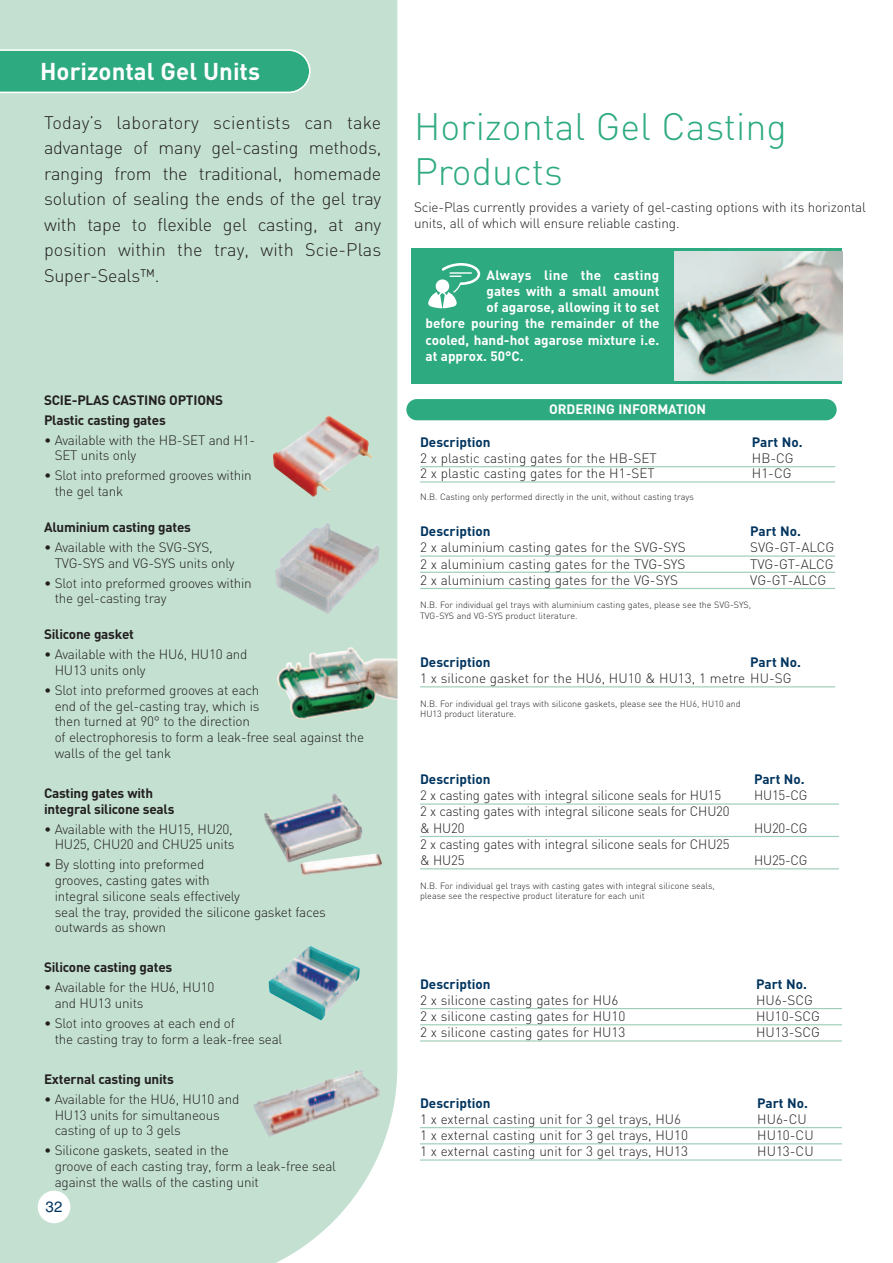
<style>
.page{position:relative;width:893px;height:1263px;background:#fff}
.page>*{position:absolute;margin:0;border:0;box-sizing:border-box;transform-origin:0 0}
.t1{font:300 37.65px/45.3px "DIN";color:#2eaa81}
.t2{font:700 24px "DIN";color:#fff}
.t3{font:300 18px/25.5px "DIN";letter-spacing:.005em;color:#231f20;text-align:justify}
.t4{font:15px "Helvetica";color:#00345e}
.t5{font:300 13.5px/15.8px "DIN";letter-spacing:-.015em;color:#231f20}
.t6{font:700 13.5px/20px "DIN";letter-spacing:-.015em;color:#231f20}
.t7{font:700 13.5px "DIN";color:#fff}
.t8{font:700 13.5px "DIN";color:#00345e}
.t9{font:700 13.5px "DIN";letter-spacing:.02em;color:#fff}
.t10{font:300 9px/10.8px "DIN";color:#231f20}
</style>
<div class="page">
<div style="left:0;top:0;width:397px;height:1263px;background:#c3e0d1"></div>
<div style="left:38px;top:1191px;width:32px;height:32px;background:#fff;border-radius:50%"></div>
<svg style="left:0;top:49px;width:310px;height:44px"></svg>
<hr style="left:420px;top:555px;width:415px;height:2px;background:#9fcfb8">
<hr style="left:420px;top:572px;width:415px;height:1px;background:#9fcfb8">
<hr style="left:420px;top:588px;width:415px;height:1px;background:#9fcfb8">
<hr style="left:420px;top:686px;width:415px;height:1px;background:#9fcfb8">
<hr style="left:420px;top:803px;width:418px;height:2px;background:#9fcfb8">
<hr style="left:420px;top:836px;width:418px;height:1px;background:#9fcfb8">
<hr style="left:420px;top:868px;width:418px;height:1px;background:#9fcfb8">
<hr style="left:420px;top:1127px;width:422px;height:1px;background:#9fcfb8">
<hr style="left:420px;top:1143px;width:422px;height:1px;background:#9fcfb8">
<hr style="left:420px;top:1159px;width:422px;height:2px;background:#9fcfb8">
<hr style="left:420px;top:1008px;width:422px;height:1px;background:#9fcfb8">
<hr style="left:420px;top:1024px;width:422px;height:1px;background:#9fcfb8">
<hr style="left:420px;top:1040px;width:422px;height:2px;background:#9fcfb8">
<div style="left:406px;top:399px;width:430px;height:21px;background:#2eaa81;border-radius:11px"></div>
<hr style="left:420px;top:466px;width:415px;height:1px;background:#9fcfb8">
<hr style="left:420px;top:481px;width:415px;height:2px;background:#9fcfb8">
<img style="left:273px;top:415px;width:99px;height:82px">
<img style="left:275px;top:523px;width:60px;height:48px">
<img style="left:277px;top:647px;width:120px;height:72px">
<img style="left:264px;top:793px;width:118px;height:82px">
<img style="left:268px;top:946px;width:92px;height:74px">
<img style="left:325px;top:1070px;width:55px;height:46px">
<div style="left:411px;top:248px;width:431px;height:136px;background:#2eaa81"></div>
<svg style="left:428px;top:263px;width:52px;height:45px"></svg>
<img style="left:674px;top:251px;width:168px;height:130px">
<h2 class="t2" style="left:40px;top:63px;width:221px">Horizontal Gel Units</h2>
<p class="t3" style="left:44px;top:112px;width:339px">Today’s laboratory scientists can take advantage of many gel-casting methods, ranging from the traditional, homemade solution of sealing the ends of the gel tray with tape to flexible gel casting, at any position within the tray, with Scie-Plas Super-Seals™.</p>
<p class="t6" style="left:44px;top:391px;width:181px">SCIE-PLAS CASTING OPTIONS<br>Plastic casting gates</p>
<p class="t5" style="left:55px;top:434px;width:202px;text-indent:-11px">• Available with the HB-SET and H1-<br>SET units only</p>
<p class="t5" style="left:55px;top:469px;width:199px;text-indent:-11px">• Slot into preformed grooves within the gel tank</p>
<p class="t6" style="left:44px;top:518px;width:148px">Aluminium casting gates</p>
<p class="t5" style="left:55px;top:541px;width:181px;text-indent:-11px">• Available with the SVG-SYS,<br>TVG-SYS and VG-SYS units only</p>
<p class="t5" style="left:55px;top:577px;width:199px;text-indent:-11px">• Slot into preformed grooves within the gel-casting tray</p>
<p class="t6" style="left:44px;top:626px;width:91px">Silicone gasket</p>
<p class="t5" style="left:55px;top:648px;width:194px;text-indent:-11px">• Available with the HU6, HU10 and<br>HU13 units only</p>
<p class="t5" style="left:55px;top:684px;width:311px;text-indent:-11px">• Slot into preformed grooves at each<br>end of the gel-casting tray, which is<br>then turned at 90° to the direction<br>of electrophoresis to form a leak-free seal against the walls of the gel tank</p>
<p class="t6" style="left:44px;top:787px;width:132px;line-height:15.8px">Casting gates with integral silicone seals</p>
<p class="t5" style="left:44px;top:823px;width:192px;text-align:right">• Available with the HU15, HU20,<br>HU25, CHU20 and CHU25 units</p>
<p class="t5" style="left:55px;top:858px;width:272px;text-indent:-11px">• By slotting into preformed<br>grooves, casting gates with<br>integral silicone seals effectively<br>seal the tray, provided the silicone gasket faces outwards as shown</p>
<p class="t6" style="left:44px;top:959px;width:130px">Silicone casting gates</p>
<p class="t5" style="left:55px;top:981px;width:161px;text-indent:-11px">• Available for the HU6, HU10 and HU13 units</p>
<p class="t5" style="left:55px;top:1017px;width:229px;text-indent:-11px">• Slot into grooves at each end of<br>the casting tray to form a leak-free seal</p>
<p class="t6" style="left:44px;top:1071px;width:131px">External casting units</p>
<p class="t5" style="left:55px;top:1093px;width:186px;text-indent:-11px">• Available for the HU6, HU10 and<br>HU13 units for simultaneous casting of up to 3 gels</p>
<p class="t5" style="left:55px;top:1144px;width:283px;text-indent:-11px">• Silicone gaskets, seated in the<br>groove of each casting tray, form a leak-free seal against the walls of the casting unit</p>
<p class="t4" style="left:46px;top:1201px;width:18px">32</p>
<h1 class="t1" style="left:414px;top:108px;width:374px">Horizontal Gel Casting<br>Products</h1>
<p class="t5" style="left:414px;top:200px;width:453px;line-height:16.2px">Scie-Plas currently provides a variety of gel-casting options with its horizontal units, all of which will ensure reliable casting.</p>
<p class="t9" style="left:486px;top:270px;width:174px">Always line the casting</p>
<p class="t7" style="left:486px;top:286px;width:174px">gates with a small amount</p>
<p class="t7" style="left:486px;top:303px;width:174px">of agarose, allowing it to set</p>
<p class="t7" style="left:425px;top:319px;width:235px">before pouring the remainder of the</p>
<p class="t7" style="left:425px;top:335px;width:235px">cooled, hand-hot agarose mixture i.e.</p>
<p class="t7" style="left:425px;top:351px;width:100px">at approx. 50°C.</p>
<p class="t7" style="left:549px;top:405px;width:159px">ORDERING INFORMATION</p>
<p class="t8" style="left:420px;top:437px;width:72px">Description</p>
<p class="t8" style="left:752px;top:437px;width:52px">Part No.</p>
<p class="t5" style="left:420px;top:452px;width:238px">2 x plastic casting gates for the HB-SET</p>
<p class="t5" style="left:752px;top:452px;width:43px">HB-CG</p>
<p class="t5" style="left:420px;top:467px;width:236px">2 x plastic casting gates for the H1-SET</p>
<p class="t5" style="left:752px;top:467px;width:41px">H1-CG</p>
<p class="t10" style="left:420px;top:493px;width:275px">N.B. Casting only performed directly in the unit, without casting trays</p>
<p class="t8" style="left:420px;top:526px;width:72px">Description</p>
<p class="t8" style="left:750px;top:526px;width:52px">Part No.</p>
<p class="t5" style="left:420px;top:541px;width:267px">2 x aluminium casting gates for the SVG-SYS</p>
<p class="t5" style="left:750px;top:541px;width:85px">SVG-GT-ALCG</p>
<p class="t5" style="left:420px;top:557px;width:267px">2 x aluminium casting gates for the TVG-SYS</p>
<p class="t5" style="left:750px;top:557px;width:85px">TVG-GT-ALCG</p>
<p class="t5" style="left:420px;top:574px;width:259px">2 x aluminium casting gates for the VG-SYS</p>
<p class="t5" style="left:750px;top:574px;width:77px">VG-GT-ALCG</p>
<p class="t10" style="left:420px;top:601px;width:332px">N.B. For individual gel trays with aluminium casting gates, please see the SVG-SYS,<br>TVG-SYS and VG-SYS product literature.</p>
<p class="t8" style="left:420px;top:657px;width:72px">Description</p>
<p class="t8" style="left:750px;top:657px;width:52px">Part No.</p>
<p class="t5" style="left:420px;top:672px;width:373px">1 x silicone gasket for the HU6, HU10 &amp; HU13, 1 metre HU-SG</p>
<p class="t10" style="left:420px;top:699px;width:322px">N.B. For individual gel trays with silicone gaskets, please see the HU6, HU10 and<br>HU13 product literature.</p>
<p class="t8" style="left:420px;top:774px;width:72px">Description</p>
<p class="t8" style="left:754px;top:774px;width:52px">Part No.</p>
<p class="t5" style="left:420px;top:789px;width:303px">2 x casting gates with integral silicone seals for HU15</p>
<p class="t5" style="left:754px;top:789px;width:55px">HU15-CG</p>
<p class="t5" style="left:420px;top:805px;width:311px;line-height:16.2px">2 x casting gates with integral silicone seals for CHU20 &amp; HU20</p>
<p class="t5" style="left:754px;top:822px;width:55px">HU20-CG</p>
<p class="t5" style="left:420px;top:838px;width:311px;line-height:16.2px">2 x casting gates with integral silicone seals for CHU25 &amp; HU25</p>
<p class="t10" style="left:420px;top:881px;width:296px">N.B. For individual gel trays with casting gates with integral silicone seals, please see the respective product literature for each unit</p>
<p class="t5" style="left:754px;top:854px;width:55px">HU25-CG</p>
<p class="t8" style="left:420px;top:979px;width:72px">Description</p>
<p class="t8" style="left:756px;top:979px;width:52px">Part No.</p>
<p class="t5" style="left:420px;top:994px;width:200px">2 x silicone casting gates for HU6</p>
<p class="t5" style="left:756px;top:994px;width:58px">HU6-SCG</p>
<p class="t5" style="left:420px;top:1010px;width:207px">2 x silicone casting gates for HU10</p>
<p class="t5" style="left:756px;top:1010px;width:65px">HU10-SCG</p>
<p class="t5" style="left:420px;top:1026px;width:207px">2 x silicone casting gates for HU13</p>
<p class="t5" style="left:756px;top:1026px;width:65px">HU13-SCG</p>
<p class="t8" style="left:420px;top:1098px;width:72px">Description</p>
<p class="t8" style="left:757px;top:1098px;width:52px">Part No.</p>
<p class="t5" style="left:420px;top:1113px;width:262px">1 x external casting unit for 3 gel trays, HU6</p>
<p class="t5" style="left:757px;top:1113px;width:51px">HU6-CU</p>
<p class="t5" style="left:420px;top:1129px;width:269px">1 x external casting unit for 3 gel trays, HU10</p>
<p class="t5" style="left:757px;top:1129px;width:58px">HU10-CU</p>
<p class="t5" style="left:420px;top:1145px;width:269px">1 x external casting unit for 3 gel trays, HU13</p>
<p class="t5" style="left:757px;top:1145px;width:58px">HU13-CU</p>
</div>
